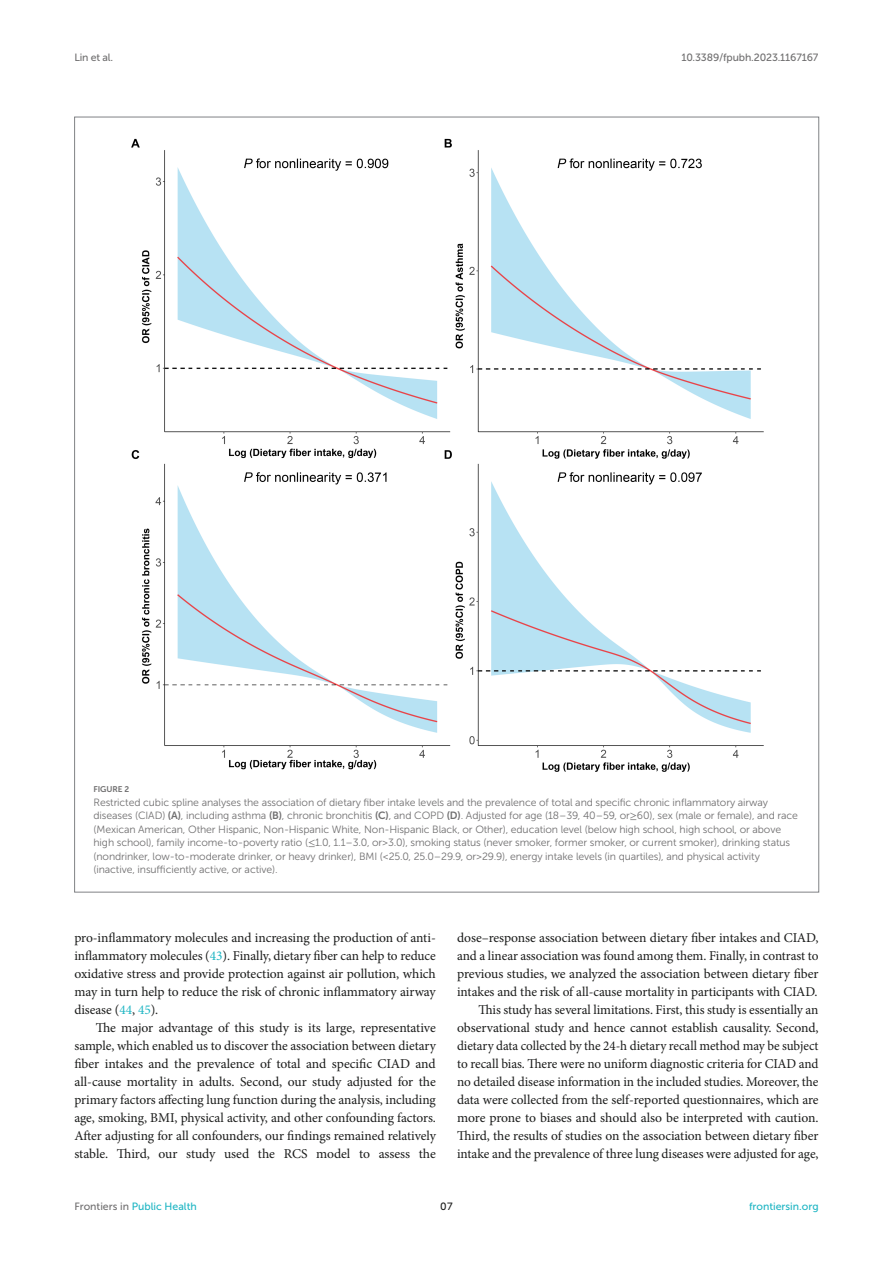
<style>
.page{position:relative;width:893px;height:1263px;background:#fff}
.page>*{position:absolute;margin:0;border:0;box-sizing:border-box;transform-origin:0 0}
.TEXT{font:13.5px/18px "Minion Pro";letter-spacing:-.01em;color:#1b1c1b;text-align:justify}
.FIG_LEG{font:10.5px/13.5px "Museo Sans 300";letter-spacing:-.01em;color:#706f70}
.t1{font:10.5px "Museo Sans 500";color:#1db5c3}
.t2{font:10.5px "Museo Sans 500";letter-spacing:-.015em;color:#706f70}
.t3{font:10.5px "Museo Sans 500";color:#1b1c1b}
.FIG_HD{font:8.25px "Museo Sans 700";letter-spacing:-.01em;color:#706f70}
.s1{font-family:"Museo Sans 700"}
.s2{font-family:"STIX General"}
.s3{color:#1db5c3}
.s4{color:#706f70}
</style>
<div class="page">
<img style="left:131px;top:138px;width:633px;height:634px">
<p class="t2" style="left:74px;top:51px;width:40px">Lin et al.</p>
<p class="t2" style="left:681px;top:51px;width:139px">10.3389/fpubh.2023.1167167</p>
<p class="FIG_HD" style="left:94px;top:785px;width:37px">FIGURE 2</p>
<p class="FIG_LEG" style="left:94px;top:795px;width:706px">Restricted cubic spline analyses the association of dietary fiber intake levels and the prevalence of total and specific chronic inflammatory airway diseases (CIAD) <span class="s1">(A)</span>, including asthma <span class="s1">(B)</span>, chronic bronchitis <span class="s1">(C)</span>, and COPD <span class="s1">(D)</span>. Adjusted for age (18–39, 40–59, or <span class="s2">≥</span> 60), sex (male or female), and race (Mexican American, Other Hispanic, Non-Hispanic White, Non-Hispanic Black, or Other), education level (below high school, high school, or above high school), family income-to-poverty ratio (<span class="s2">≤</span>1.0, 1.1–3.0, or &gt; 3.0), smoking status (never smoker, former smoker, or current smoker), drinking status (nondrinker, low-to-moderate drinker, or heavy drinker), BMI (&lt;25.0, 25.0–29.9, or &gt; 29.9), energy intake levels (in quartiles), and physical activity (inactive, insufficiently active, or active).</p>
<p class="TEXT" style="left:74px;top:929px;width:363px">pro-inflammatory molecules and increasing the production of anti&shy;inflammatory molecules (<span class="s3">43</span>). Finally, dietary fiber can help to reduce oxidative stress and provide protection against air pollution, which may in turn help to reduce the risk of chronic inflammatory airway disease (<span class="s3">44</span>, <span class="s3">45</span>).</p>
<p class="TEXT" style="left:74px;top:1019px;width:363px;text-indent:21px">The major advantage of this study is its large, representative sample, which enabled us to discover the association between dietary fiber intakes and the prevalence of total and specific CIAD and all-cause mortality in adults. Second, our study adjusted for the primary factors affecting lung function during the analysis, including age, smoking, BMI, physical activity, and other confounding factors.<br>After adjusting for all confounders, our findings remained relatively stable. Third, our study used the RCS model to assess the</p>
<p class="TEXT" style="left:457px;top:929px;width:363px">dose–response association between dietary fiber intakes and CIAD, and a linear association was found among them. Finally, in contrast to previous studies, we analyzed the association between dietary fiber intakes and the risk of all-cause mortality in participants with CIAD.</p>
<p class="TEXT" style="left:457px;top:1001px;width:363px;text-indent:21px">This study has several limitations. First, this study is essentially an observational study and hence cannot establish causality. Second, dietary data collected by the 24-h dietary recall method may be subject to recall bias. There were no uniform diagnostic criteria for CIAD and no detailed disease information in the included studies. Moreover, the data were collected from the self-reported questionnaires, which are more prone to biases and should also be interpreted with caution.<br>Third, the results of studies on the association between dietary fiber intake and the prevalence of three lung diseases were adjusted for age,</p>
<p class="t1" style="left:74px;top:1200px;width:124px"><span class="s4">Frontiers in</span> Public Health</p>
<p class="t3" style="left:440px;top:1200px;width:14px">07</p>
<p class="t1" style="left:749px;top:1200px;width:71px">frontiersin.org</p>
</div>
